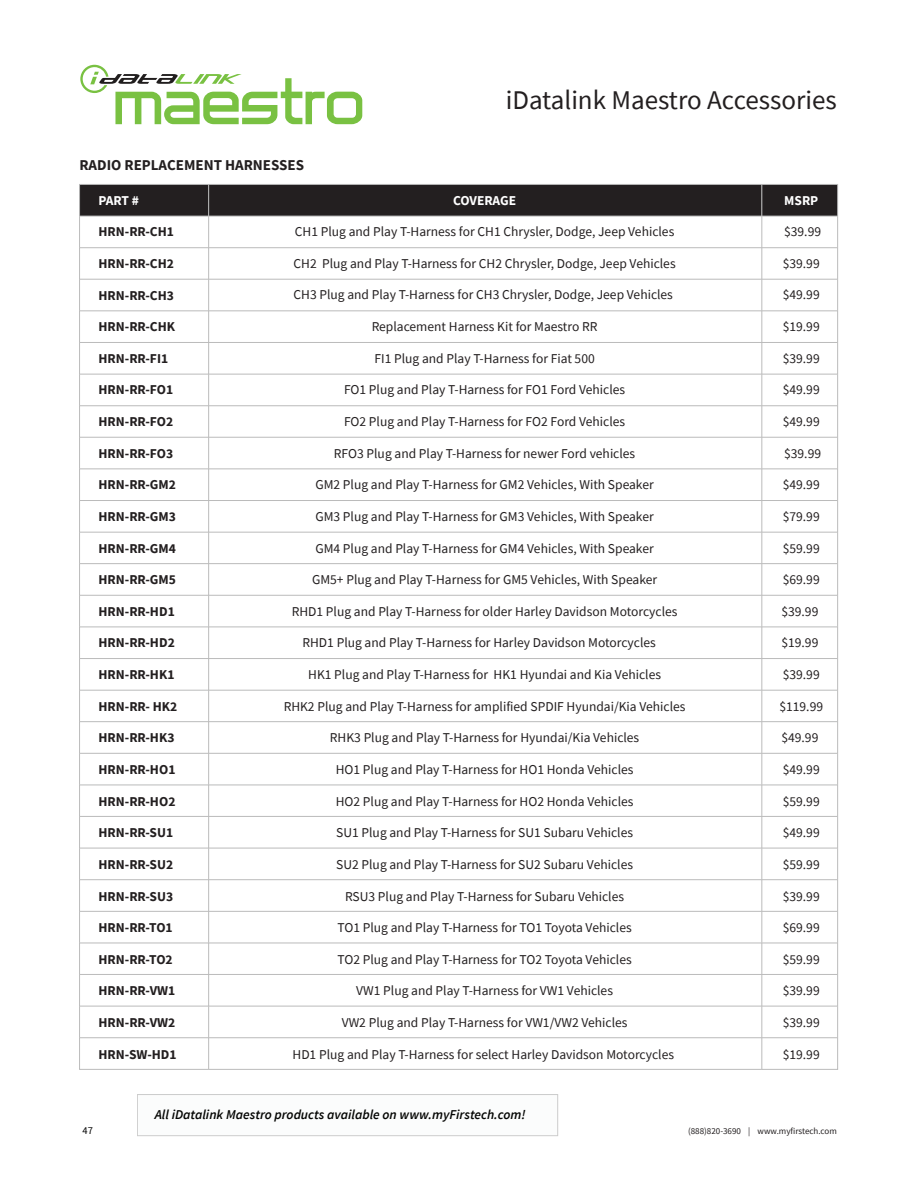
<style>
.page{position:relative;width:918px;height:1188px;background:#fff}
.page>*{position:absolute;margin:0;border:0;box-sizing:border-box;transform-origin:0 0}
.t1{font:27px "Source Sans Pro";color:#231f20}
.t2{font:700 15px "Source Sans Pro";color:#231f20}
.t3{font:13.5px "Source Sans Pro";color:#231f20}
.t4{font:700 13.5px "Source Sans Pro";color:#231f20}
.t5{font:italic 600 13.5px "Source Sans Pro";color:#040503}
.t6{font:700 13.5px "Source Sans Pro";color:#fff}
.t7{font:10.5px "Source Sans Pro";color:#000}
.t8{font:9px "Source Sans Pro";color:#231f20}
</style>
<div class="page">
<div style="left:137px;top:1095px;width:421px;height:41px;background:#fafbfb"></div>
<div style="left:137px;top:1094px;width:421px;height:42px;border:1px solid #bbb"></div>
<svg style="left:80px;top:65px;width:282px;height:59px"></svg>
<div style="left:80px;top:184px;width:758px;height:32px;background:#231f20"></div>
<hr style="left:208px;top:184px;width:1px;height:885px;background:#bbb">
<hr style="left:761px;top:184px;width:1px;height:885px;background:#bbb">
<hr style="left:80px;top:500px;width:758px;height:1px;background:#bbb">
<hr style="left:80px;top:469px;width:758px;height:1px;background:#bbb">
<hr style="left:80px;top:437px;width:758px;height:1px;background:#bbb">
<hr style="left:80px;top:405px;width:758px;height:1px;background:#bbb">
<hr style="left:80px;top:374px;width:758px;height:1px;background:#bbb">
<hr style="left:80px;top:342px;width:758px;height:1px;background:#bbb">
<hr style="left:80px;top:310px;width:758px;height:1px;background:#bbb">
<hr style="left:80px;top:279px;width:758px;height:1px;background:#bbb">
<hr style="left:80px;top:247px;width:758px;height:1px;background:#bbb">
<hr style="left:80px;top:785px;width:758px;height:1px;background:#bbb">
<hr style="left:80px;top:753px;width:758px;height:1px;background:#bbb">
<hr style="left:80px;top:721px;width:758px;height:1px;background:#bbb">
<hr style="left:80px;top:690px;width:758px;height:1px;background:#bbb">
<hr style="left:80px;top:658px;width:758px;height:1px;background:#bbb">
<hr style="left:80px;top:627px;width:758px;height:1px;background:#bbb">
<hr style="left:80px;top:595px;width:758px;height:1px;background:#bbb">
<hr style="left:80px;top:563px;width:758px;height:1px;background:#bbb">
<hr style="left:80px;top:532px;width:758px;height:1px;background:#bbb">
<hr style="left:80px;top:1037px;width:758px;height:1px;background:#bbb">
<hr style="left:80px;top:1006px;width:758px;height:1px;background:#bbb">
<hr style="left:80px;top:974px;width:758px;height:1px;background:#bbb">
<hr style="left:80px;top:943px;width:758px;height:1px;background:#bbb">
<hr style="left:80px;top:911px;width:758px;height:1px;background:#bbb">
<hr style="left:80px;top:879px;width:758px;height:1px;background:#bbb">
<hr style="left:80px;top:848px;width:758px;height:1px;background:#bbb">
<hr style="left:80px;top:816px;width:758px;height:1px;background:#bbb">
<hr style="left:80px;top:216px;width:758px;height:1px;background:#bbb">
<p class="t2" style="left:80px;top:155px;width:226px">RADIO REPLACEMENT HARNESSES</p>
<p class="t1" style="left:506px;top:83px;width:333px">iDatalink Maestro Accessories</p>
<p class="t6" style="left:98px;top:191px;width:42px">PART #</p>
<p class="t4" style="left:98px;top:223px;width:77px">HRN-RR-CH1</p>
<p class="t4" style="left:98px;top:254px;width:77px">HRN-RR-CH2</p>
<p class="t4" style="left:98px;top:286px;width:77px">HRN-RR-CH3</p>
<p class="t4" style="left:98px;top:318px;width:78px">HRN-RR-CHK</p>
<p class="t4" style="left:98px;top:349px;width:71px">HRN-RR-FI1</p>
<p class="t4" style="left:98px;top:381px;width:76px">HRN-RR-FO1</p>
<p class="t4" style="left:98px;top:412px;width:76px">HRN-RR-FO2</p>
<p class="t4" style="left:98px;top:444px;width:76px">HRN-RR-FO3</p>
<p class="t4" style="left:98px;top:476px;width:79px">HRN-RR-GM2</p>
<p class="t4" style="left:98px;top:507px;width:79px">HRN-RR-GM3</p>
<p class="t4" style="left:98px;top:539px;width:79px">HRN-RR-GM4</p>
<p class="t4" style="left:98px;top:571px;width:79px">HRN-RR-GM5</p>
<p class="t4" style="left:98px;top:602px;width:78px">HRN-RR-HD1</p>
<p class="t4" style="left:98px;top:634px;width:78px">HRN-RR-HD2</p>
<p class="t4" style="left:98px;top:666px;width:78px">HRN-RR-HK1</p>
<p class="t4" style="left:98px;top:697px;width:80px">HRN-RR- HK2</p>
<p class="t4" style="left:98px;top:729px;width:78px">HRN-RR-HK3</p>
<p class="t4" style="left:98px;top:760px;width:78px">HRN-RR-HO1</p>
<p class="t4" style="left:98px;top:792px;width:78px">HRN-RR-HO2</p>
<p class="t4" style="left:98px;top:824px;width:76px">HRN-RR-SU1</p>
<p class="t4" style="left:98px;top:855px;width:76px">HRN-RR-SU2</p>
<p class="t4" style="left:98px;top:887px;width:76px">HRN-RR-SU3</p>
<p class="t4" style="left:98px;top:919px;width:76px">HRN-RR-TO1</p>
<p class="t4" style="left:98px;top:950px;width:76px">HRN-RR-TO2</p>
<p class="t4" style="left:98px;top:982px;width:78px">HRN-RR-VW1</p>
<p class="t4" style="left:98px;top:1014px;width:78px">HRN-RR-VW2</p>
<p class="t4" style="left:98px;top:1045px;width:80px">HRN-SW-HD1</p>
<p class="t6" style="left:453px;top:191px;width:65px">COVERAGE</p>
<p class="t3" style="left:295px;top:223px;width:381px">CH1 Plug and Play T-Harness for CH1 Chrysler, Dodge, Jeep Vehicles</p>
<p class="t3" style="left:294px;top:255px;width:384px">CH2 Plug and Play T-Harness for CH2 Chrysler, Dodge, Jeep Vehicles</p>
<p class="t3" style="left:294px;top:286px;width:381px">CH3 Plug and Play T-Harness for CH3 Chrysler, Dodge, Jeep Vehicles</p>
<p class="t3" style="left:372px;top:318px;width:227px">Replacement Harness Kit for Maestro RR</p>
<p class="t3" style="left:374px;top:350px;width:222px">FI1 Plug and Play T-Harness for Fiat 500</p>
<p class="t3" style="left:344px;top:381px;width:283px">FO1 Plug and Play T-Harness for FO1 Ford Vehicles</p>
<p class="t3" style="left:344px;top:413px;width:283px">FO2 Plug and Play T-Harness for FO2 Ford Vehicles</p>
<p class="t3" style="left:334px;top:445px;width:303px">RFO3 Plug and Play T-Harness for newer Ford vehicles</p>
<p class="t3" style="left:315px;top:476px;width:340px">GM2 Plug and Play T-Harness for GM2 Vehicles, With Speaker</p>
<p class="t3" style="left:315px;top:508px;width:340px">GM3 Plug and Play T-Harness for GM3 Vehicles, With Speaker</p>
<p class="t3" style="left:315px;top:539px;width:340px">GM4 Plug and Play T-Harness for GM4 Vehicles, With Speaker</p>
<p class="t3" style="left:312px;top:571px;width:347px">GM5+ Plug and Play T-Harness for GM5 Vehicles, With Speaker</p>
<p class="t3" style="left:292px;top:603px;width:387px">RHD1 Plug and Play T-Harness for older Harley Davidson Motorcycles</p>
<p class="t3" style="left:302px;top:634px;width:355px">RHD1 Plug and Play T-Harness for Harley Davidson Motorcycles</p>
<p class="t3" style="left:308px;top:666px;width:354px">HK1 Plug and Play T-Harness for HK1 Hyundai and Kia Vehicles</p>
<p class="t3" style="left:284px;top:698px;width:403px">RHK2 Plug and Play T-Harness for amplified SPDIF Hyundai/Kia Vehicles</p>
<p class="t3" style="left:330px;top:729px;width:311px">RHK3 Plug and Play T-Harness for Hyundai/Kia Vehicles</p>
<p class="t3" style="left:336px;top:761px;width:299px">HO1 Plug and Play T-Harness for HO1 Honda Vehicles</p>
<p class="t3" style="left:336px;top:793px;width:299px">HO2 Plug and Play T-Harness for HO2 Honda Vehicles</p>
<p class="t3" style="left:336px;top:824px;width:298px">SU1 Plug and Play T-Harness for SU1 Subaru Vehicles</p>
<p class="t3" style="left:336px;top:856px;width:298px">SU2 Plug and Play T-Harness for SU2 Subaru Vehicles</p>
<p class="t3" style="left:345px;top:887px;width:281px">RSU3 Plug and Play T-Harness for Subaru Vehicles</p>
<p class="t3" style="left:338px;top:919px;width:296px">TO1 Plug and Play T-Harness for TO1 Toyota Vehicles</p>
<p class="t3" style="left:338px;top:951px;width:296px">TO2 Plug and Play T-Harness for TO2 Toyota Vehicles</p>
<p class="t3" style="left:356px;top:982px;width:258px">VW1 Plug and Play T-Harness for VW1 Vehicles</p>
<p class="t3" style="left:342px;top:1014px;width:287px">VW2 Plug and Play T-Harness for VW1/VW2 Vehicles</p>
<p class="t3" style="left:293px;top:1046px;width:383px">HD1 Plug and Play T-Harness for select Harley Davidson Motorcycles</p>
<p class="t5" style="left:155px;top:1106px;width:372px">All iDatalink Maestro products available on www.myFirstech.com!</p>
<p class="t6" style="left:784px;top:191px;width:36px">MSRP</p>
<p class="t3" style="left:784px;top:223px;width:38px">$39.99</p>
<p class="t3" style="left:783px;top:255px;width:38px">$39.99</p>
<p class="t3" style="left:783px;top:286px;width:38px">$49.99</p>
<p class="t3" style="left:783px;top:318px;width:38px">$19.99</p>
<p class="t3" style="left:783px;top:350px;width:38px">$39.99</p>
<p class="t3" style="left:783px;top:381px;width:38px">$49.99</p>
<p class="t3" style="left:783px;top:413px;width:38px">$49.99</p>
<p class="t3" style="left:784px;top:445px;width:38px">$39.99</p>
<p class="t3" style="left:783px;top:476px;width:38px">$49.99</p>
<p class="t3" style="left:783px;top:508px;width:38px">$79.99</p>
<p class="t3" style="left:783px;top:539px;width:38px">$59.99</p>
<p class="t3" style="left:783px;top:571px;width:38px">$69.99</p>
<p class="t3" style="left:781px;top:603px;width:38px">$39.99</p>
<p class="t3" style="left:781px;top:634px;width:38px">$19.99</p>
<p class="t3" style="left:783px;top:666px;width:38px">$39.99</p>
<p class="t3" style="left:779px;top:698px;width:45px">$119.99</p>
<p class="t3" style="left:781px;top:729px;width:38px">$49.99</p>
<p class="t3" style="left:783px;top:761px;width:38px">$49.99</p>
<p class="t3" style="left:783px;top:793px;width:38px">$59.99</p>
<p class="t3" style="left:783px;top:824px;width:38px">$49.99</p>
<p class="t3" style="left:783px;top:856px;width:38px">$59.99</p>
<p class="t3" style="left:783px;top:887px;width:38px">$39.99</p>
<p class="t3" style="left:783px;top:919px;width:38px">$69.99</p>
<p class="t3" style="left:783px;top:951px;width:38px">$59.99</p>
<p class="t3" style="left:783px;top:982px;width:38px">$39.99</p>
<p class="t3" style="left:783px;top:1014px;width:38px">$39.99</p>
<p class="t3" style="left:783px;top:1046px;width:38px">$19.99</p>
<p class="t7" style="left:82px;top:1124px;width:12px">47</p>
<p class="t8" style="left:688px;top:1126px;width:150px">(888)820-3690 | www.myfirstech.com</p>
</div>
